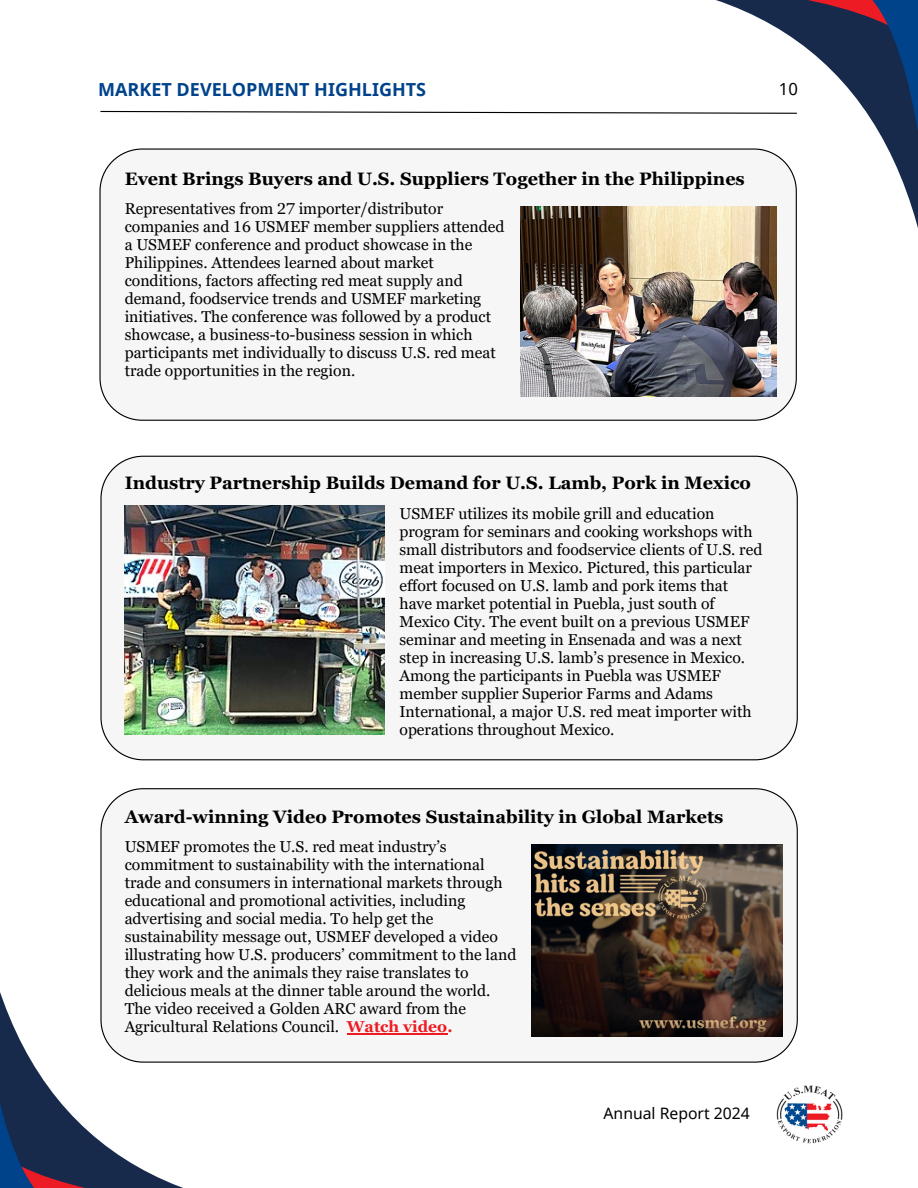
<style>
.page{position:relative;width:918px;height:1188px;background:#fff}
.page>*{position:absolute;margin:0;border:0;box-sizing:border-box;transform-origin:0 0}
.t1{font:700 18px "Georgia Pro";color:#000}
.t2{font:700 18px "Noto Sans";color:#00438b}
.t3{font:16.65px "Noto Sans";color:#000}
.t4{font:15.75px/18px "Georgia Pro";color:#000}
.t5{font:15.75px "Noto Sans";color:#000}
.s1{font-weight:700;color:#ed1c24}
</style>
<div class="page">
<svg style="left:0;top:992px;width:183px;height:196px"></svg>
<img style="left:777px;top:1085px;width:66px;height:59px">
<svg style="left:100px;top:0;width:818px;height:228px"></svg>
<div style="left:99px;top:148px;width:698px;height:273px;background:#f6f6f6"></div>
<div style="left:100px;top:456px;width:698px;height:304px;background:#f6f6f6"></div>
<div style="left:100px;top:788px;width:698px;height:275px;background:#f6f6f6"></div>
<img style="left:521px;top:206px;width:255px;height:190px">
<img style="left:125px;top:505px;width:260px;height:230px">
<img style="left:532px;top:844px;width:251px;height:193px">
<hr style="left:347px;top:1033px;width:100px;height:1px;background:#ed1c24">
<p class="t2" style="left:98px;top:77px;width:329px">MARKET DEVELOPMENT HIGHLIGHTS</p>
<h2 class="t1" style="left:125px;top:169px;width:622px">Event Brings Buyers and U.S. Suppliers Together in the Philippines</h2>
<p class="t4" style="left:125px;top:200px;width:381px">Representatives from 27 importer/distributor companies and 16 USMEF member suppliers attended a USMEF conference and product showcase in the Philippines. Attendees learned about market conditions, factors affecting red meat supply and demand, foodservice trends and USMEF marketing initiatives. The conference was followed by a product showcase, a business-to-business session in which participants met individually to discuss U.S. red meat trade opportunities in the region.</p>
<p class="t3" style="left:779px;top:78px;width:20px">10</p>
<h1 class="t1" style="left:125px;top:473px;width:628px">Industry Partnership Builds Demand for U.S. Lamb, Pork in Mexico</h1>
<h2 class="t4" style="left:400px;top:504px;width:364px">USMEF utilizes its mobile grill and education program for seminars and cooking workshops with small distributors and foodservice clients of U.S. red meat importers in Mexico. Pictured, this particular effort focused on U.S. lamb and pork items that have market potential in Puebla, just south of Mexico City. The event built on a previous USMEF seminar and meeting in Ensenada and was a next step in increasing U.S. lamb’s presence in Mexico.<br>Among the participants in Puebla was USMEF member supplier Superior Farms and Adams International, a major U.S. red meat importer with operations throughout Mexico.</h2>
<p class="t1" style="left:125px;top:807px;width:600px">Award-winning Video Promotes Sustainability in Global Markets</p>
<p class="t4" style="left:125px;top:838px;width:393px">USMEF promotes the U.S. red meat industry’s commitment to sustainability with the international trade and consumers in international markets through educational and promotional activities, including advertising and social media. To help get the sustainability message out, USMEF developed a video illustrating how U.S. producers’ commitment to the land they work and the animals they raise translates to delicious meals at the dinner table around the world.<br>The video received a Golden ARC award from the Agricultural Relations Council. <span class="s1">Watch video.</span></p>
<p class="t5" style="left:604px;top:1102px;width:148px">Annual Report 2024</p>
</div>
